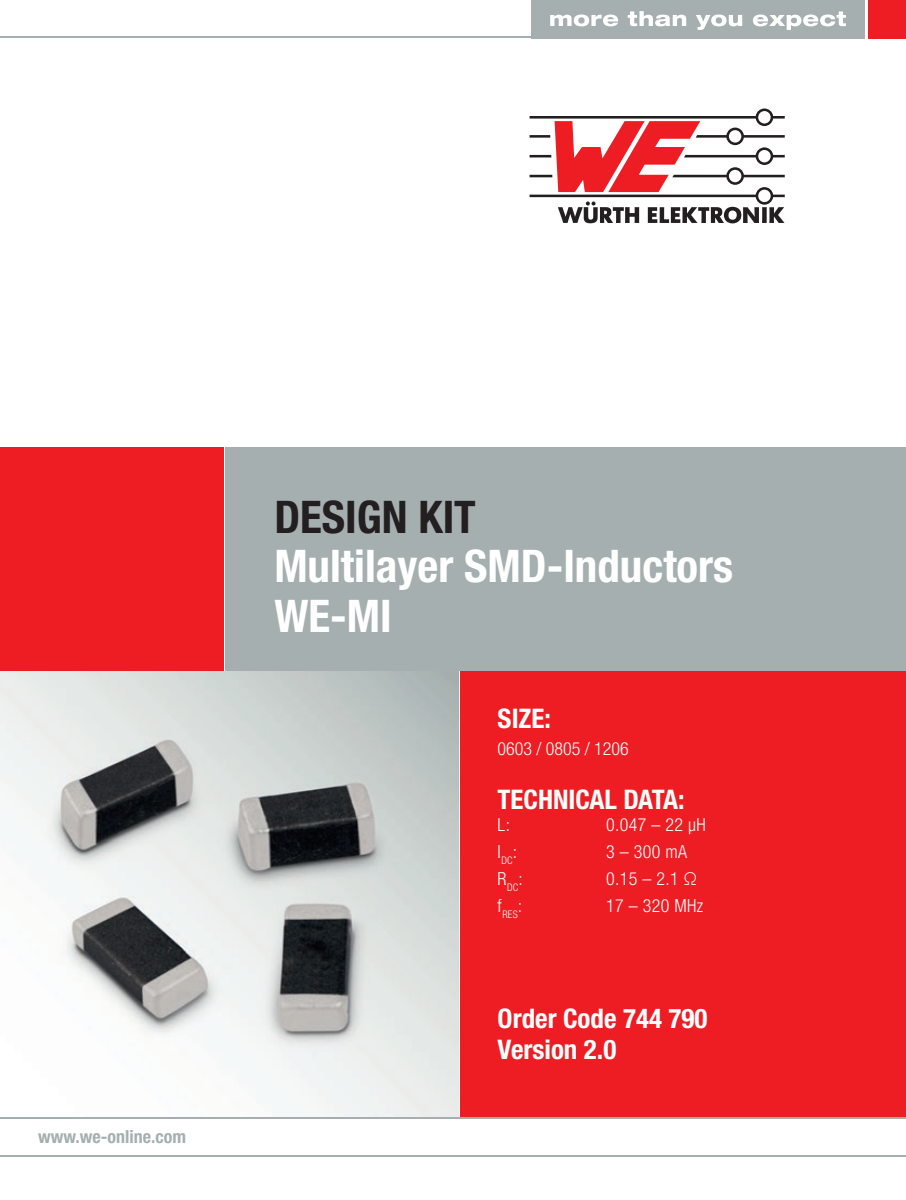
<style>
.page{position:relative;width:906px;height:1200px;background:#fff}
.page>*{position:absolute;margin:0;border:0;box-sizing:border-box;transform-origin:0 0}
.t1{font:700 condensed 45px/49.5px "Helvetica Neue LT Pro";color:#fff}
.t2{font:700 condensed 45px "Helvetica Neue LT Pro";color:#231f20}
.t3{font:700 condensed 27px/31.5px "Helvetica Neue LT Pro";color:#fff}
.t4{font:300 condensed 18px "Helvetica Neue LT Pro";letter-spacing:.02em;color:#fff}
.t5{font:700 condensed 18px "Helvetica Neue LT Pro";color:#a5afaf}
.t6{font:300 condensed 18px "Helvetica Neue LT Pro";color:#fff}
.t7{font:300 condensed 10.58px "Helvetica Neue LT Pro";color:#fff}
</style>
<div class="page">
<div style="left:225px;top:446px;width:681px;height:224px;background:#a5afaf"></div>
<img style="left:0;top:671px;width:458px;height:445px">
<div style="left:460px;top:671px;width:446px;height:445px;background:#ee1d23"></div>
<div style="left:0;top:446px;width:223px;height:224px;background:#ee1d23"></div>
<div style="left:867px;top:0;width:39px;height:38px;background:#ee1d23"></div>
<div style="left:531px;top:0;width:333px;height:38px;background:#a5afaf"></div>
<svg style="left:550px;top:11px;width:296px;height:19px"></svg>
<hr style="left:0;top:37px;width:861px;height:1px;background:#a5afaf">
<svg style="left:529px;top:108px;width:255px;height:115px"></svg>
<hr style="left:0;top:1116px;width:906px;height:2px;background:#a5afaf">
<hr style="left:0;top:1154px;width:906px;height:2px;background:#a5afaf">
<p class="t5" style="left:38px;top:1124px;width:149px">www.we-online.com</p>
<h1 class="t2" style="left:274px;top:489px;width:203px">DESIGN KIT</h1>
<h1 class="t1" style="left:274px;top:540px;width:460px">Multilayer SMD-Inductors<br>WE-MI</h1>
<h2 class="t3" style="left:497px;top:702px;width:55px">SIZE:</h2>
<p class="t6" style="left:497px;top:738px;width:132px">0603 / 0805 / 1206</p>
<h2 class="t3" style="left:497px;top:783px;width:188px">TECHNICAL DATA:</h2>
<p class="t4" style="left:497px;top:814px;width:14px">L:</p>
<p class="t4" style="left:606px;top:814px;width:101px">0.047 – 22 μH</p>
<p class="t4" style="left:497px;top:841px;width:21px">I<sub>DC</sub>:</p>
<p class="t4" style="left:606px;top:841px;width:83px">3 – 300 mA</p>
<p class="t4" style="left:497px;top:868px;width:27px">R<sub>DC</sub>:</p>
<p class="t4" style="left:606px;top:868px;width:93px">0.15 – 2.1 Ω</p>
<p class="t7" style="left:497px;top:908px;width:26px"><sup>f</sup>RES<sup>:</sup></p>
<p class="t4" style="left:606px;top:895px;width:99px">17 – 320 MHz</p>
<h2 class="t3" style="left:497px;top:1001px;width:211px">Order Code 744 790<br>Version 2.0</h2>
</div>
